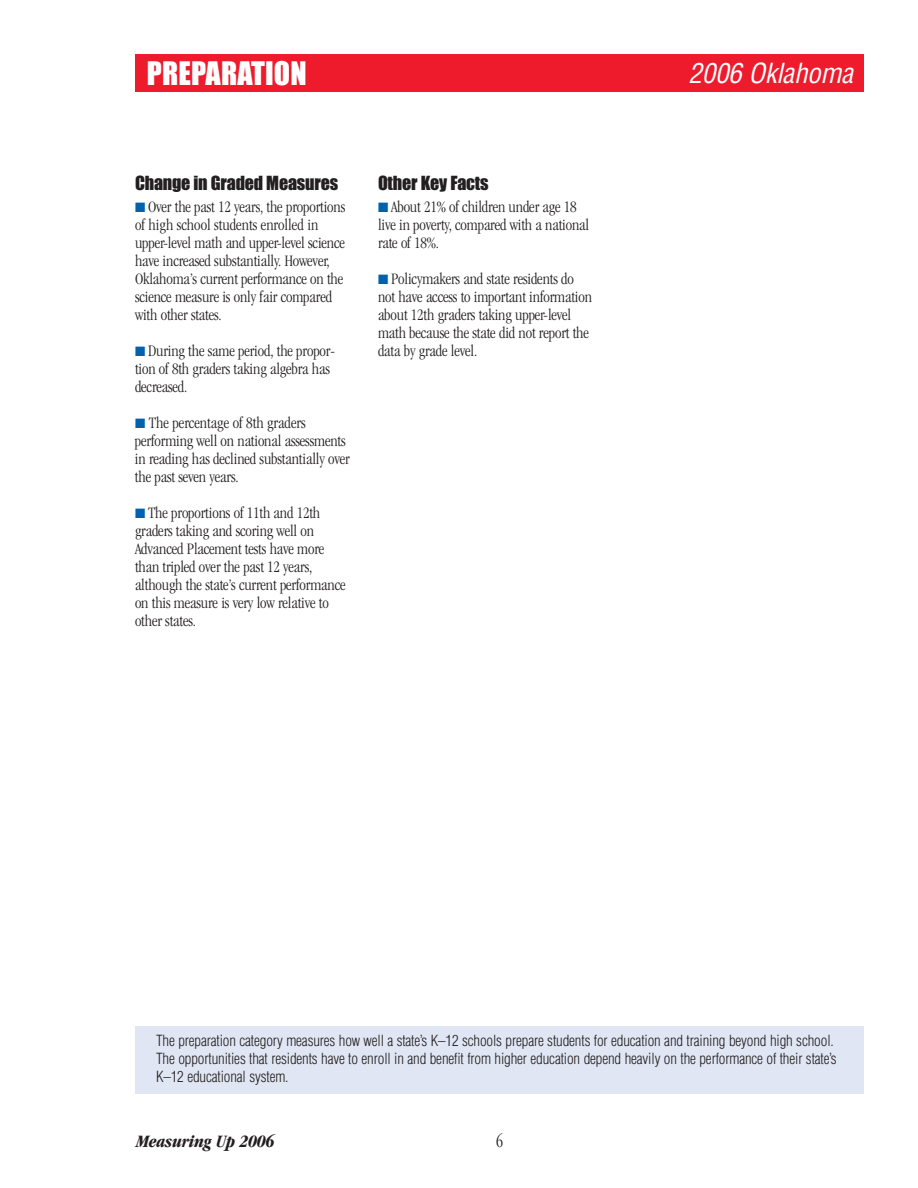
<style>
.page{position:relative;width:918px;height:1188px;background:#fff}
.page>*{position:absolute;margin:0;border:0;box-sizing:border-box;transform-origin:0 0}
.t1{font:30px "Impact";letter-spacing:.005em;color:#fff}
.t2{font:italic condensed 27px "Helvetica";letter-spacing:-.01em;color:#fff}
.t3{font:18px "Impact";letter-spacing:-.01em;color:#231f20}
.t4{font:italic 700 condensed 18px "Garamond";letter-spacing:-.015em;color:#231f20}
.t5{font:300 condensed 18px "Garamond";color:#231f20}
.t6{font:300 condensed 16.5px/18px "Garamond";letter-spacing:-.01em;color:#231f20}
.t7{font:300 condensed 15px/18px "Helvetica";letter-spacing:-.01em;color:#231f20}
.s1{color:#0161aa}
</style>
<div class="page">
<div style="left:135px;top:54px;width:729px;height:38px;background:#ee1b2c"></div>
<div style="left:135px;top:1026px;width:729px;height:68px;background:#e0e6f3"></div>
<h1 class="t1" style="left:147px;top:64px;width:161px">PREPARATION</h1>
<p class="t3" style="left:135px;top:177px;width:205px">Change in Graded Measures</p>
<p class="t6" style="left:135px;top:199px;width:212px"><span class="s1">■</span> Over the past 12 years, the proportions of high school students enrolled in upper-level math and upper-level science have increased substantially. However, Oklahoma’s current performance on the science measure is only fair compared with other states.</p>
<p class="t6" style="left:135px;top:343px;width:201px"><span class="s1">■</span> During the same period, the propor&shy;tion of 8th graders taking algebra has decreased.</p>
<p class="t6" style="left:135px;top:415px;width:216px"><span class="s1">■</span> The percentage of 8th graders performing well on national assessments in reading has declined substantially over the past seven years.</p>
<p class="t6" style="left:135px;top:505px;width:212px"><span class="s1">■</span> The proportions of 11th and 12th graders taking and scoring well on Advanced Placement tests have more than tripled over the past 12 years, although the state’s current performance on this measure is very low relative to other states.</p>
<p class="t3" style="left:378px;top:177px;width:112px">Other Key Facts</p>
<p class="t6" style="left:378px;top:199px;width:213px"><span class="s1">■</span> About 21% of children under age 18 live in poverty, compared with a national rate of 18%.</p>
<p class="t6" style="left:378px;top:271px;width:216px"><span class="s1">■</span> Policymakers and state residents do not have access to important information about 12th graders taking upper-level math because the state did not report the data by grade level.</p>
<h2 class="t2" style="left:689px;top:63px;width:166px">2006 Oklahoma</h2>
<p class="t7" style="left:156px;top:1033px;width:682px">The preparation category measures how well a state’s K–12 schools prepare students for education and training beyond high school.<br>The opportunities that residents have to enroll in and benefit from higher education depend heavily on the performance of their state’s<br>K–12 educational system.</p>
<p class="t4" style="left:136px;top:1134px;width:140px">Measuring Up 2006</p>
<p class="t5" style="left:496px;top:1134px;width:9px">6</p>
</div>
